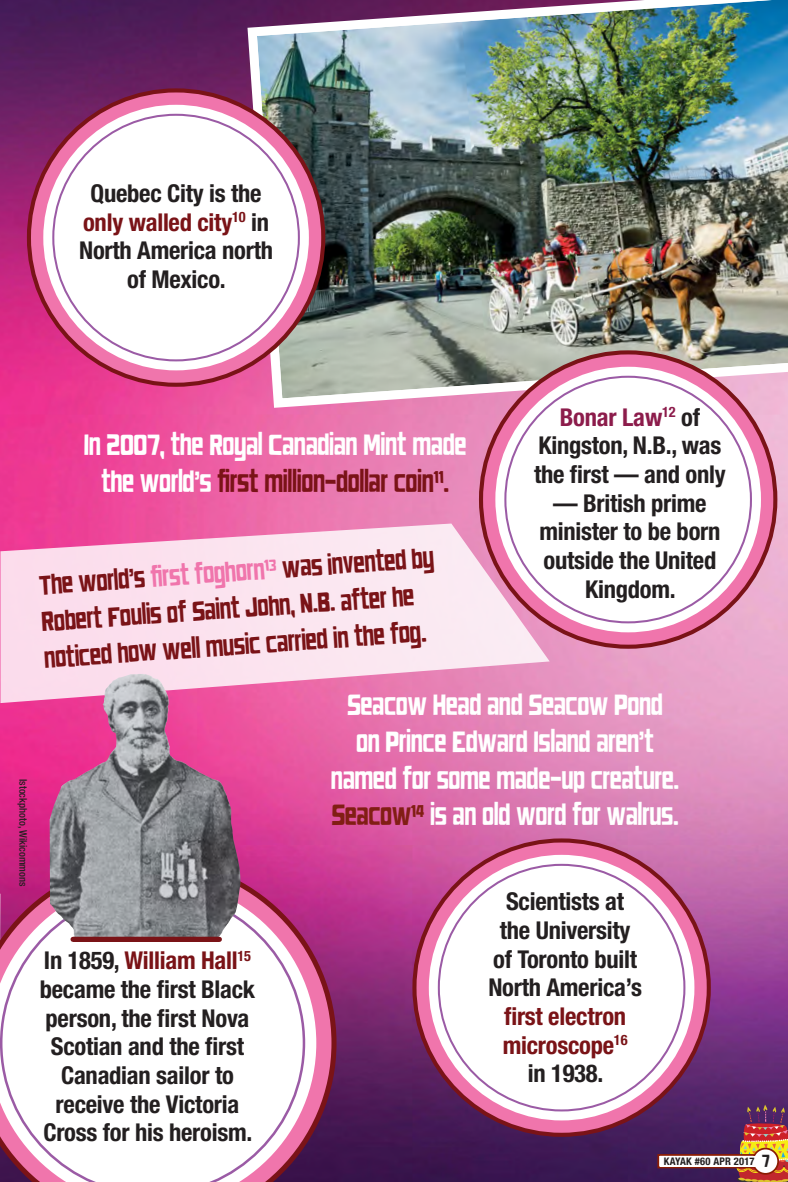
<style>
.page{position:relative;width:788px;height:1182px;background:#fff}
.page>*{position:absolute;margin:0;border:0;box-sizing:border-box;transform-origin:0 0}
.DECK{font:26.25px/36.8px "Atrofobia";letter-spacing:.01em;color:#fff;text-align:center}
.DECK-2{font:700 condensed 24.5px/28.7px "Helvetica Neue LT Std";letter-spacing:-.01em;color:#231f20;text-align:center}
.DECK-3{font:24.5px/36.8px "Atrofobia";color:#7a1317}
.t1{font:500 condensed 10.5px "Helvetica Neue LT Std";color:#231f20}
.t2{font:700 condensed 10.5px "Helvetica Neue LT Std";letter-spacing:.02em;color:#231f20}
.s1{color:#7a1317}
.s2{color:#f075ac}
.s3{font-size:26.25px}
.s4{color:#8c1c4b}
.s5{color:#811e14}
.s6{font-family:"Atrofobia";font-weight:400;font-stretch:normal;font-size:15.75px}
</style>
<div class="page">
<img style="left:0;top:0;width:787px;height:1181px">
<svg style="left:0;top:523px;width:549px;height:180px;background:#f6cae0"></svg>
<img style="left:243px;top:0;width:544px;height:412px">
<div style="left:27px;top:88px;width:298px;height:299px;border:16px solid #7a1317;border-radius:50%"></div>
<svg style="left:37px;top:99px;width:278px;height:277px"></svg>
<div style="left:31px;top:92px;width:290px;height:290px;border:12px solid #f075ac;border-radius:50%"></div>
<div style="left:53px;top:115px;width:246px;height:245px;background:#fff;border-radius:50%"></div>
<div style="left:479px;top:350px;width:298px;height:298px;border:16px solid #7a1317;border-radius:50%"></div>
<svg style="left:489px;top:360px;width:278px;height:278px"></svg>
<div style="left:483px;top:354px;width:290px;height:290px;border:12px solid #f075ac;border-radius:50%"></div>
<div style="left:505px;top:376px;width:245px;height:246px;background:#fff;border-radius:50%"></div>
<div style="left:412px;top:838px;width:298px;height:298px;border:16px solid #7a1317;border-radius:50%"></div>
<svg style="left:422px;top:848px;width:278px;height:278px"></svg>
<div style="left:416px;top:842px;width:290px;height:290px;border:12px solid #f075ac;border-radius:50%"></div>
<div style="left:439px;top:864px;width:245px;height:246px;background:#fff;border-radius:50%"></div>
<svg style="left:0;top:859px;width:336px;height:322px;background:#97256b"></svg>
<svg style="left:0;top:864px;width:331px;height:317px;background:#b8498a"></svg>
<svg style="left:0;top:890px;width:305px;height:291px"></svg>
<img style="left:50px;top:673px;width:190px;height:264px">
<div style="left:73px;top:936px;width:146px;height:5px;background:#7a1317"></div>
<svg style="left:656px;top:1104px;width:132px;height:78px;background:#7f506a"></svg>
<p class="DECK-2" style="left:79px;top:178px;width:195px">Quebec City is the <span class="s1">only walled city</span><sup>10</sup> in<br>North America north of Mexico.</p>
<p class="t1" style="left:29px;top:778px;width:109px;rotate:90deg">Istockphoto, Wikicommons</p>
<p class="DECK" style="left:84px;top:427px;width:383px">In 2007, the Royal Canadian Mint made the world’s <span class="s1">first million-dollar coin</span><sup>11</sup><span class="s1">.</span></p>
<p class="DECK-3" style="left:38px;top:567px;width:397px;rotate:-4deg">The world’s <span class="s2">fi rst foghorn</span><sup>13</sup> was invented by<br>Robert Foulis of Saint John, N.B. after he noticed how well music carried in the fog<span class="s3">.</span></p>
<p class="DECK-2" style="left:534px;top:402px;width:193px"><span class="s4">Bonar Law</span><sup>12</sup> of<br>Kingston, N.B., was the first — and only</p>
<p class="DECK-2" style="left:539px;top:488px;width:183px">— British prime minister to be born outside the United<br>Kingdom.</p>
<p class="DECK-2" style="left:40px;top:945px;width:217px">In 1859, <span class="s1">William Hall</span><sup>15 </sup>became the first Black person, the first Nova<br>Scotian and the first<br>Canadian sailor to receive the Victoria<br>Cross for his heroism.</p>
<p class="DECK" style="left:331px;top:686px;width:349px">Seacow Head and Seacow Pond<br>on Prince Edward Island aren’t named for some made-up creature.<br><span class="s5">Seacow</span><sup>14</sup> is an old word for walrus.</p>
<p class="DECK-2" style="left:488px;top:886px;width:155px">Scientists at the University of Toronto built<br>North America’s <span class="s1">first electron microscope</span><sup>16<br></sup>in 1938.</p>
<p class="t2" style="left:663px;top:1154px;width:107px">KAYAK #60 APR 2017 <span class="s6">7</span></p>
</div>
